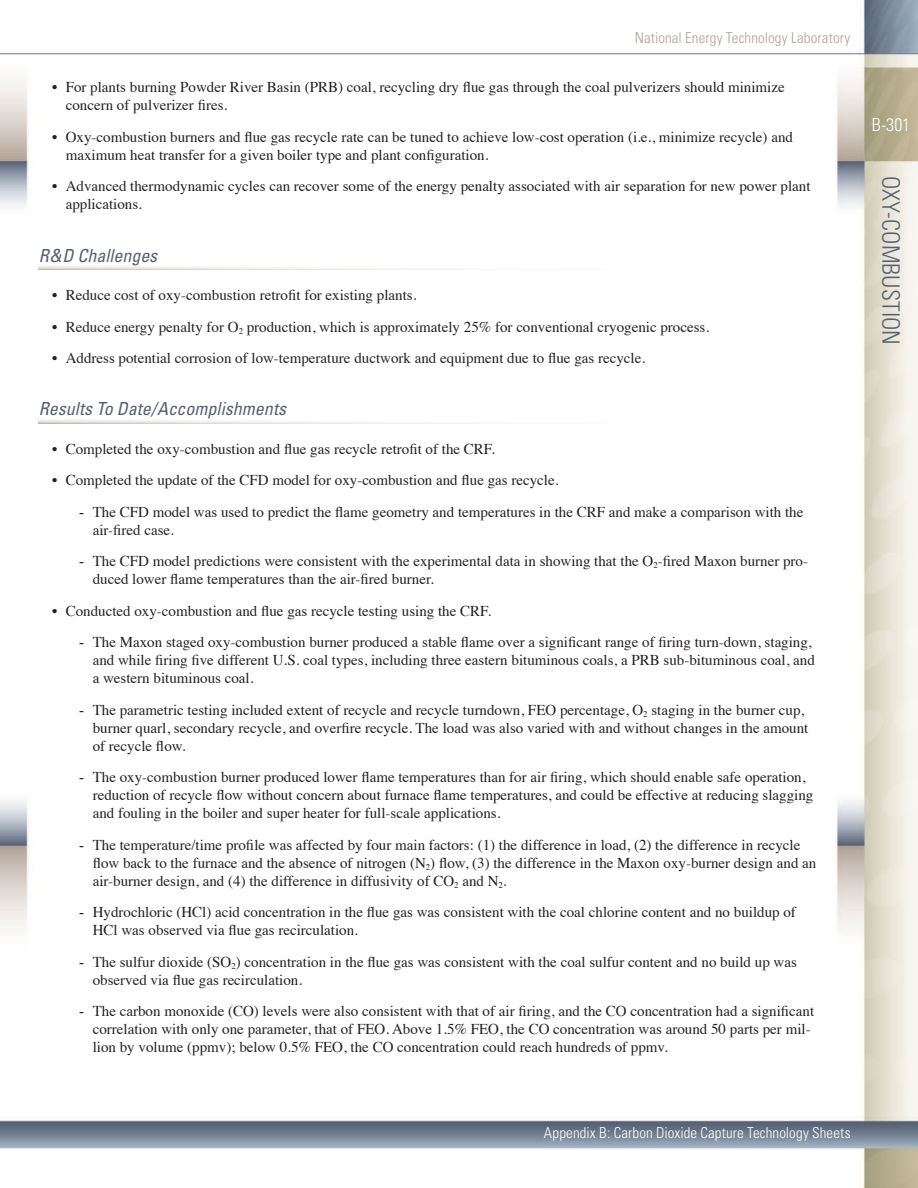
<style>
.page{position:relative;width:918px;height:1188px;background:#fff}
.page>*{position:absolute;margin:0;border:0;box-sizing:border-box;transform-origin:0 0}
.t1{font:300 condensed 24px "Univers";color:#556172}
.t2{font:italic condensed 18px "Univers";color:#556172}
.t3{font:300 condensed 18px "Univers";color:#fff}
.t4{font:15px/18px "Times";color:#231f20}
.t5{font:300 condensed 15px "Univers";letter-spacing:.01em;color:#fff}
.t6{font:300 condensed 15px "Univers";letter-spacing:.005em;color:#b0a297}
.s1{font-family:"Times New Roman"}
</style>
<div class="page">
<img style="left:0;top:0;width:918px;height:1188px">
<div style="left:39px;top:242px;width:567px;height:28px;background:#fff"></div>
<div style="left:39px;top:396px;width:567px;height:27px;background:#fff"></div>
<p class="t6" style="left:635px;top:29px;width:217px">National Energy Technology Laboratory</p>
<p class="t4" style="left:66px;top:77px;width:721px;text-indent:-14px">• For plants burning Powder River Basin (PRB) coal, recycling dry flue gas through the coal pulverizers should minimize concern of pulverizer fires.</p>
<p class="t4" style="left:66px;top:126px;width:729px;text-indent:-14px">• Oxy-combustion burners and flue gas recycle rate can be tuned to achieve low-cost operation (i.e., minimize recycle) and maximum heat transfer for a given boiler type and plant configuration.</p>
<p class="t4" style="left:66px;top:176px;width:746px;text-indent:-14px">• Advanced thermodynamic cycles can recover some of the energy penalty associated with air separation for new power plant applications.</p>
<p class="t2" style="left:39px;top:244px;width:120px">R&amp;D Challenges</p>
<p class="t4" style="left:52px;top:285px;width:366px">• Reduce cost of oxy-combustion retrofit for existing plants.</p>
<p class="t4" style="left:52px;top:316px;width:658px">• Reduce energy penalty for O<sub>2</sub> production, which is approximately 25% for conventional cryogenic process.</p>
<p class="t4" style="left:52px;top:348px;width:594px">• Address potential corrosion of low-temperature ductwork and equipment due to flue gas recycle.</p>
<p class="t4" style="left:52px;top:253px;width:7px">•</p>
<p class="t2" style="left:39px;top:398px;width:249px">Results To Date/Accomplishments</p>
<p class="t4" style="left:52px;top:439px;width:444px">• Completed the oxy-combustion and flue gas recycle retrofit of the CRF.</p>
<p class="t4" style="left:52px;top:470px;width:508px">• Completed the update of the CFD model for oxy-combustion and flue gas recycle.</p>
<p class="t4" style="left:93px;top:502px;width:712px;text-indent:-13px"><span class="s1">-</span> The CFD model was used to predict the flame geometry and temperatures in the CRF and make a comparison with the air-fired case.</p>
<p class="t4" style="left:93px;top:551px;width:717px;text-indent:-13px"><span class="s1">-</span> The CFD model predictions were consistent with the experimental data in showing that the O<sub>2</sub>-fired Maxon burner pro&shy;duced lower flame temperatures than the air-fired burner.</p>
<p class="t4" style="left:52px;top:601px;width:440px">• Conducted oxy-combustion and flue gas recycle testing using the CRF.</p>
<p class="t4" style="left:93px;top:632px;width:724px;text-indent:-14px"><span class="s1">-</span> The Maxon staged oxy-combustion burner produced a stable flame over a significant range of firing turn-down, staging, and while firing five different U.S. coal types, including three eastern bituminous coals, a PRB sub-bituminous coal, and a western bituminous coal.</p>
<p class="t4" style="left:93px;top:700px;width:717px;text-indent:-14px"><span class="s1">-</span> The parametric testing included extent of recycle and recycle turndown, FEO percentage, O<sub>2</sub> staging in the burner cup, burner quarl, secondary recycle, and overfire recycle. The load was also varied with and without changes in the amount of recycle flow.</p>
<p class="t4" style="left:93px;top:767px;width:722px;text-indent:-14px"><span class="s1">-</span> The oxy-combustion burner produced lower flame temperatures than for air firing, which should enable safe operation, reduction of recycle flow without concern about furnace flame temperatures, and could be effective at reducing slagging and fouling in the boiler and super heater for full-scale applications.</p>
<p class="t4" style="left:93px;top:835px;width:725px;text-indent:-14px"><span class="s1">-</span> The temperature/time profile was affected by four main factors: (1) the difference in load, (2) the difference in recycle flow back to the furnace and the absence of nitrogen (N<sub>2</sub>) flow, (3) the difference in the Maxon oxy-burner design and an air-burner design, and (4) the difference in diffusivity of CO<sub>2</sub> and N<sub>2</sub>.</p>
<p class="t4" style="left:93px;top:902px;width:705px;text-indent:-14px"><span class="s1">-</span> Hydrochloric (HCl) acid concentration in the flue gas was consistent with the coal chlorine content and no buildup of<br>HCl was observed via flue gas recirculation.</p>
<p class="t4" style="left:93px;top:952px;width:706px;text-indent:-14px"><span class="s1">-</span> The sulfur dioxide (SO<sub>2</sub>) concentration in the flue gas was consistent with the coal sulfur content and no build up was observed via flue gas recirculation.</p>
<p class="t4" style="left:93px;top:1001px;width:723px;text-indent:-14px"><span class="s1">-</span> The carbon monoxide (CO) levels were also consistent with that of air firing, and the CO concentration had a significant correlation with only one parameter, that of FEO. Above 1.5% FEO, the CO concentration was around 50 parts per mil&shy;lion by volume (ppmv); below 0.5% FEO, the CO concentration could reach hundreds of ppmv.</p>
<p class="t4" style="left:52px;top:407px;width:7px">•</p>
<p class="t3" style="left:872px;top:114px;width:40px">B-301</p>
<h1 class="t1" style="left:905px;top:176px;width:171px;rotate:90deg">Oxy-Combustion</h1>
<p class="t5" style="left:544px;top:1124px;width:308px">Appendix B: Carbon Dioxide Capture Technology Sheets</p>
</div>
